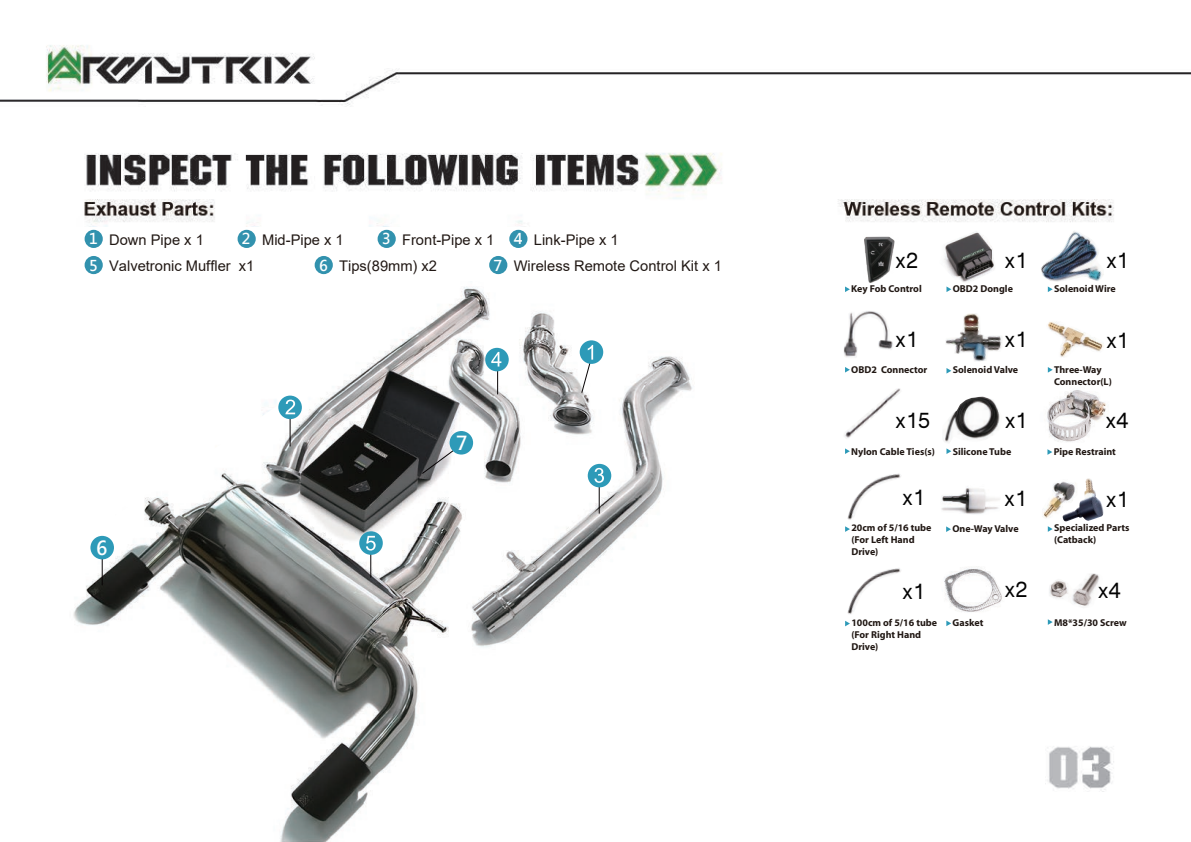
<style>
.page{position:relative;width:1191px;height:842px;background:#fff}
.page>*{position:absolute;margin:0;border:0;box-sizing:border-box;transform-origin:0 0}
.t1{font:700 19.6px "AR Gothic 1";color:#030303}
.t2{font:700 19.2px "Microsoft Jheng Hei";color:#fff}
.t3{font:14.6px "Arial";color:#211814}
.t4{font:700 10px/12px "Myriad";color:#211814}
.s1{font-family:"Microsoft Jheng Hei";font-weight:700;font-size:14.8px;color:#fff}
</style>
<div class="page">
<img style="left:0;top:45px;width:1190px;height:747px">
<img style="left:26px;top:279px;width:706px;height:563px">
<svg style="left:579px;top:340px;width:24px;height:24px"></svg>
<svg style="left:581px;top:345px;width:12px;height:48px"></svg>
<hr style="left:290px;top:408px;width:1px;height:38px;background:#070304">
<div style="left:278px;top:396px;width:24px;height:23px;background:#2d9ab8;border-radius:50%"></div>
<svg style="left:285px;top:400px;width:10px;height:14px"></svg>
<hr style="left:599px;top:475px;width:1px;height:39px;background:#070304">
<div style="left:588px;top:464px;width:23px;height:23px;background:#2d9ab8;border-radius:50%"></div>
<svg style="left:594px;top:468px;width:10px;height:15px"></svg>
<hr style="left:497px;top:356px;width:1px;height:38px;background:#070304">
<div style="left:485px;top:348px;width:24px;height:23px;background:#2d9ab8;border-radius:50%"></div>
<svg style="left:491px;top:352px;width:10px;height:14px"></svg>
<hr style="left:370px;top:539px;width:1px;height:39px;background:#070304">
<div style="left:359px;top:531px;width:24px;height:24px;background:#2d9ab8;border-radius:50%"></div>
<svg style="left:366px;top:536px;width:10px;height:14px"></svg>
<hr style="left:102px;top:547px;width:1px;height:38px;background:#070304">
<div style="left:90px;top:536px;width:24px;height:23px;background:#2d9ab8;border-radius:50%"></div>
<svg style="left:422px;top:443px;width:41px;height:31px"></svg>
<div style="left:449px;top:431px;width:24px;height:23px;background:#2d9ab8;border-radius:50%"></div>
<div style="left:820px;top:227px;width:354px;height:451px;background:#fff"></div>
<img style="left:944px;top:231px;width:51px;height:51px">
<img style="left:1041px;top:231px;width:63px;height:51px">
<img style="left:945px;top:313px;width:57px;height:49px">
<img style="left:843px;top:311px;width:50px;height:46px">
<img style="left:844px;top:388px;width:57px;height:50px">
<img style="left:944px;top:396px;width:56px;height:47px">
<svg style="left:845px;top:367px;width:5px;height:6px"></svg>
<svg style="left:946px;top:368px;width:5px;height:6px"></svg>
<svg style="left:845px;top:448px;width:5px;height:6px"></svg>
<svg style="left:946px;top:448px;width:5px;height:6px"></svg>
<svg style="left:845px;top:286px;width:3px;height:6px"></svg>
<svg style="left:946px;top:286px;width:5px;height:6px"></svg>
<svg style="left:1047px;top:286px;width:5px;height:6px"></svg>
<img style="left:848px;top:217px;width:62px;height:74px">
<img style="left:941px;top:488px;width:59px;height:26px">
<svg style="left:946px;top:526px;width:5px;height:6px"></svg>
<img style="left:1048px;top:322px;width:56px;height:35px">
<svg style="left:1047px;top:367px;width:5px;height:6px"></svg>
<svg style="left:1047px;top:449px;width:5px;height:6px"></svg>
<img style="left:1047px;top:390px;width:59px;height:52px">
<svg style="left:1047px;top:526px;width:5px;height:6px"></svg>
<img style="left:1042px;top:482px;width:20px;height:36px">
<img style="left:1062px;top:478px;width:41px;height:43px">
<svg style="left:845px;top:526px;width:5px;height:6px"></svg>
<img style="left:847px;top:473px;width:54px;height:47px">
<svg style="left:845px;top:621px;width:5px;height:5px"></svg>
<img style="left:847px;top:568px;width:54px;height:46px">
<img style="left:944px;top:568px;width:58px;height:44px">
<svg style="left:946px;top:620px;width:5px;height:6px"></svg>
<img style="left:1049px;top:573px;width:50px;height:33px">
<svg style="left:1047px;top:619px;width:5px;height:6px"></svg>
<div style="left:302px;top:276px;width:120px;height:23px;background:#fff"></div>
<div style="left:73px;top:227px;width:662px;height:54px;background:#fff"></div>
<div style="left:315px;top:256px;width:18px;height:18px;background:#3292ae;border-radius:50%"></div>
<div style="left:489px;top:256px;width:18px;height:18px;background:#3292ae;border-radius:50%"></div>
<div style="left:377px;top:230px;width:19px;height:18px;background:#3292ae;border-radius:50%"></div>
<div style="left:237px;top:230px;width:19px;height:18px;background:#3292ae;border-radius:50%"></div>
<div style="left:85px;top:230px;width:18px;height:18px;background:#3292ae;border-radius:50%"></div>
<div style="left:85px;top:256px;width:18px;height:18px;background:#3292ae;border-radius:50%"></div>
<div style="left:509px;top:230px;width:18px;height:18px;background:#3292ae;border-radius:50%"></div>
<h3 class="t3" style="left:89px;top:230px;width:116px"><span class="s1">1</span> Down Pipe x 1</h3>
<h3 class="t3" style="left:242px;top:230px;width:103px"><span class="s1">2</span> Mid-Pipe x 1</h3>
<h3 class="t3" style="left:382px;top:230px;width:114px"><span class="s1">3</span> Front-Pipe x 1</h3>
<h3 class="t3" style="left:89px;top:256px;width:167px"><span class="s1">5</span> Valvetronic Muffler x1</h3>
<h3 class="t3" style="left:514px;top:230px;width:107px"><span class="s1">4</span> Link-Pipe x 1</h3>
<h3 class="t3" style="left:319px;top:256px;width:120px"><span class="s1">6</span> Tips(89mm) x2</h3>
<h3 class="t3" style="left:493px;top:256px;width:230px"><span class="s1">7</span> Wireless Remote Control Kit x 1</h3>
<h2 class="t2" style="left:96px;top:536px;width:13px">6</h2>
<h2 class="t2" style="left:456px;top:431px;width:13px">7</h2>
<h1 class="t1" style="left:895px;top:252px;width:25px">x2</h1>
<h1 class="t1" style="left:1004px;top:252px;width:25px">x1</h1>
<h1 class="t1" style="left:1106px;top:252px;width:25px">x1</h1>
<p class="t4" style="left:851px;top:283px;width:72px">Key Fob Control</p>
<p class="t4" style="left:952px;top:283px;width:62px">OBD2 Dongle</p>
<p class="t4" style="left:1054px;top:283px;width:63px">Solenoid Wire</p>
<h1 class="t1" style="left:895px;top:331px;width:25px">x1</h1>
<h1 class="t1" style="left:1004px;top:331px;width:25px">x1</h1>
<p class="t4" style="left:851px;top:364px;width:78px">OBD2 Connector</p>
<p class="t4" style="left:952px;top:364px;width:67px">Solenoid Valve</p>
<h1 class="t1" style="left:895px;top:412px;width:37px">x15</h1>
<h1 class="t1" style="left:1004px;top:412px;width:25px">x1</h1>
<p class="t4" style="left:851px;top:446px;width:85px">Nylon Cable Ties(s)</p>
<p class="t4" style="left:952px;top:446px;width:60px">Silicone Tube</p>
<h1 class="t1" style="left:902px;top:489px;width:25px">x1</h1>
<p class="t4" style="left:851px;top:522px;width:82px">20cm of 5/16 tube (For Left Hand<br>Drive)</p>
<h1 class="t1" style="left:1004px;top:490px;width:25px">x1</h1>
<p class="t4" style="left:952px;top:522px;width:68px">One-Way Valve</p>
<h1 class="t1" style="left:1106px;top:332px;width:25px">x1</h1>
<p class="t4" style="left:1054px;top:364px;width:59px">Three-Way<br>Connector(L)</p>
<h1 class="t1" style="left:1105px;top:412px;width:25px">x4</h1>
<p class="t4" style="left:1053px;top:446px;width:64px">Pipe Restraint</p>
<h1 class="t1" style="left:1106px;top:491px;width:25px">x1</h1>
<p class="t4" style="left:1054px;top:522px;width:77px">Specialized Parts (Catback)</p>
<h1 class="t1" style="left:902px;top:583px;width:25px">x1</h1>
<h1 class="t1" style="left:1004px;top:581px;width:25px">x2</h1>
<p class="t4" style="left:952px;top:617px;width:32px">Gasket</p>
<p class="t4" style="left:1054px;top:616px;width:74px">M8*35/30 Screw</p>
<h1 class="t1" style="left:1098px;top:582px;width:25px">x4</h1>
<p class="t4" style="left:851px;top:617px;width:87px">100cm of 5/16 tube (For Right Hand<br>Drive)</p>
</div>
